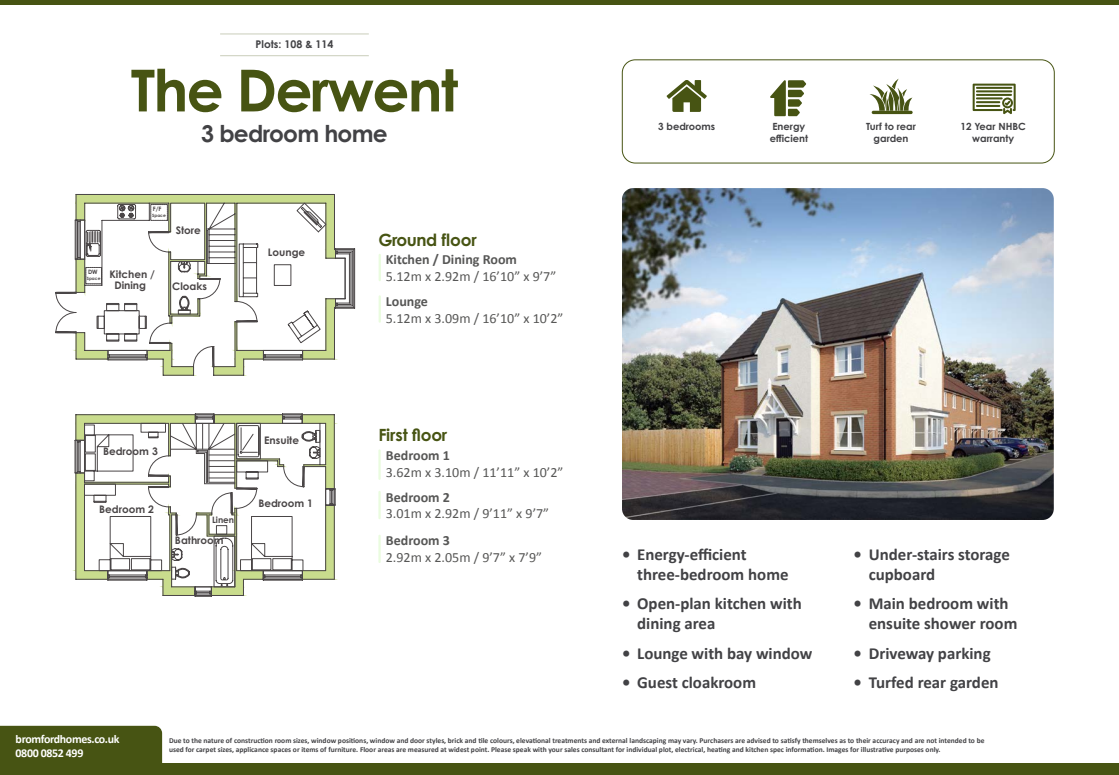
<style>
.page{position:relative;width:1119px;height:775px;background:#fff}
.page>*{position:absolute;margin:0;border:0;box-sizing:border-box;transform-origin:0 0}
.t1{font:700 58.06px "Century Gothic Pro";letter-spacing:-.03em;color:#475413}
.t2{font:700 23.19px "Century Gothic Pro";letter-spacing:-.03em;color:#424245}
.t3{font:700 16.88px/20.2px "Calibri";color:#424245}
.t4{font:700 16.88px "Century Gothic Pro";letter-spacing:-.03em;color:#475413}
.t5{font:700 16.88px "Century Gothic Pro";letter-spacing:-.01em;color:#475413}
.t6{font:700 14.25px "Century Gothic Pro";color:#4a4647}
.SM_-_P{font:14.06px "Calibri";color:#575756}
.SM_-_P-2{font:700 14.06px "Calibri";color:#575756}
.W3W{font:700 11.94px "Calibri";letter-spacing:-.03em;color:#fff}
.t7{font:700 10.62px "Century Gothic Pro";color:#424245}
.t8{font:700 10.44px/10.5px "Century Gothic Pro";color:#4a4647;text-align:center}
.t9{font:700 9.88px/11.9px "Century Gothic Pro";color:#424245;text-align:center}
.t10{font:700 8.75px "Century Gothic Pro";color:#4a4647}
.Dislaimer{font:700 7.5px/9px "Calibri";color:#424245}
.t11{font:700 6.06px "Century Gothic Pro";color:#4a4647}
.t12{font:700 4.38px "Century Gothic Pro";color:#4a4647}
.s1{font-family:"Century Gothic"}
</style>
<div class="page">
<div style="left:0;top:763px;width:1119px;height:12px;background:#475413"></div>
<hr style="left:0;top:0;width:1119px;height:4px;background:#475413">
<hr style="left:220px;top:34px;width:149px;height:1px;background:#475413">
<hr style="left:220px;top:55px;width:149px;height:1px;background:#475413">
<div style="left:0;top:726px;width:162px;height:37px;background:#475413"></div>
<div style="left:622px;top:60px;width:432px;height:103px;border:1px solid #475413;border-radius:13px"></div>
<svg style="left:194px;top:248px;width:161px;height:349px"></svg>
<svg style="left:56px;top:194px;width:287px;height:402px"></svg>
<img style="left:622px;top:188px;width:432px;height:332px">
<svg style="left:972px;top:84px;width:43px;height:30px"></svg>
<svg style="left:869px;top:79px;width:44px;height:32px"></svg>
<hr style="left:872px;top:111px;width:40px;height:3px;background:#475413;border-radius:2px">
<svg style="left:667px;top:80px;width:40px;height:32px"></svg>
<svg style="left:770px;top:80px;width:36px;height:36px"></svg>
<hr style="left:378px;top:449px;width:3px;height:31px;background:#b9f594">
<hr style="left:378px;top:491px;width:3px;height:28px;background:#b9f594">
<hr style="left:379px;top:254px;width:2px;height:27px;background:#b9f594">
<hr style="left:379px;top:295px;width:2px;height:28px;background:#b9f594">
<hr style="left:378px;top:535px;width:3px;height:28px;background:#b9f594">
<p class="t7" style="left:255px;top:38px;width:79px">Plots: 108 &amp; 114</p>
<h1 class="t1" style="left:131px;top:54px;width:329px">The Derwent</h1>
<h2 class="t2" style="left:201px;top:119px;width:188px">3 bedroom home</h2>
<p class="t11" style="left:153px;top:205px;width:10px">F/F</p>
<p class="t12" style="left:152px;top:212px;width:15px">Space</p>
<p class="t8" style="left:176px;top:225px;width:27px">Store</p>
<p class="t11" style="left:88px;top:268px;width:11px">DW</p>
<p class="t12" style="left:87px;top:276px;width:15px">Space</p>
<p class="t8" style="left:109px;top:269px;width:47px">Kitchen /<br>Dining</p>
<p class="t8" style="left:172px;top:281px;width:36px">Cloaks</p>
<p class="t8" style="left:268px;top:247px;width:39px">Lounge</p>
<p class="t8" style="left:103px;top:445px;width:56px">Bedroom 3</p>
<p class="t8" style="left:99px;top:504px;width:56px">Bedroom 2</p>
<p class="t10" style="left:212px;top:515px;width:24px">Linen</p>
<p class="t8" style="left:175px;top:535px;width:50px">Bathroom</p>
<p class="t8" style="left:264px;top:435px;width:36px">Ensuite</p>
<p class="t8" style="left:258px;top:498px;width:56px">Bedroom <span class="s1">1</span></p>
<h3 class="t4" style="left:378px;top:229px;width:100px">Ground floor</h3>
<p class="SM_-_P-2" style="left:386px;top:250px;width:133px">Kitchen / Dining Room</p>
<p class="SM_-_P" style="left:386px;top:267px;width:172px">5.12m x 2.92m / 16’10” x 9’7”</p>
<p class="SM_-_P-2" style="left:386px;top:291px;width:44px">Lounge</p>
<p class="SM_-_P" style="left:386px;top:308px;width:179px">5.12m x 3.09m / 16’10” x 10’2”</p>
<p class="t6" style="left:374px;top:268px;width:54px">Ground</p>
<h3 class="t5" style="left:378px;top:425px;width:70px">First floor</h3>
<p class="SM_-_P-2" style="left:386px;top:445px;width:66px">Bedroom 1</p>
<p class="SM_-_P" style="left:386px;top:462px;width:179px">3.62m x 3.10m / 11’11” x 10’2”</p>
<p class="SM_-_P-2" style="left:386px;top:487px;width:66px">Bedroom 2</p>
<p class="SM_-_P" style="left:386px;top:504px;width:165px">3.01m x 2.92m / 9’11” x 9’7”</p>
<p class="t6" style="left:374px;top:491px;width:32px">floor</p>
<p class="SM_-_P-2" style="left:386px;top:531px;width:66px">Bedroom 3</p>
<p class="SM_-_P" style="left:386px;top:548px;width:158px">2.92m x 2.05m / 9’7” x 7’9”</p>
<p class="t9" style="left:658px;top:121px;width:59px">3 bedrooms</p>
<p class="t9" style="left:772px;top:121px;width:34px">Energy</p>
<p class="t9" style="left:770px;top:133px;width:40px">efficient</p>
<p class="t9" style="left:866px;top:121px;width:51px">Turf to rear</p>
<p class="t9" style="left:873px;top:133px;width:36px">garden</p>
<p class="t9" style="left:960px;top:121px;width:67px">12 Year NHBC warranty</p>
<p class="t3" style="left:637px;top:543px;width:153px;text-indent:-15px">• Energy-efficient three-bedroom home</p>
<p class="t3" style="left:637px;top:593px;width:166px;text-indent:-15px">• Open-plan kitchen with dining area</p>
<p class="t3" style="left:622px;top:643px;width:192px">• Lounge with bay window</p>
<p class="t3" style="left:622px;top:672px;width:136px">• Guest cloakroom</p>
<p class="t3" style="left:869px;top:543px;width:143px;text-indent:-15px">• Under-stairs storage cupboard</p>
<p class="t3" style="left:869px;top:593px;width:150px;text-indent:-15px">• Main bedroom with ensuite shower room</p>
<p class="t3" style="left:853px;top:643px;width:139px">• Driveway parking</p>
<p class="t3" style="left:853px;top:672px;width:147px">• Turfed rear garden</p>
<p class="W3W" style="left:16px;top:731px;width:105px">bromfordhomes.co.uk</p>
<p class="W3W" style="left:16px;top:745px;width:69px">0800 0852 499</p>
<p class="Dislaimer" style="left:169px;top:736px;width:817px">Due to the nature of construction room sizes, window positions, window and door styles, brick and tile colours, elevational treatments and external landscaping may vary. Purchasers are advised to satisfy themselves as to their accuracy and are not intended to be used for carpet sizes, applicance spaces or items of furniture. Floor areas are measured at widest point. Please speak with your sales consultant for individual plot, electrical, heating and kitchen spec information. Images for illustrative purposes only.</p>
</div>
